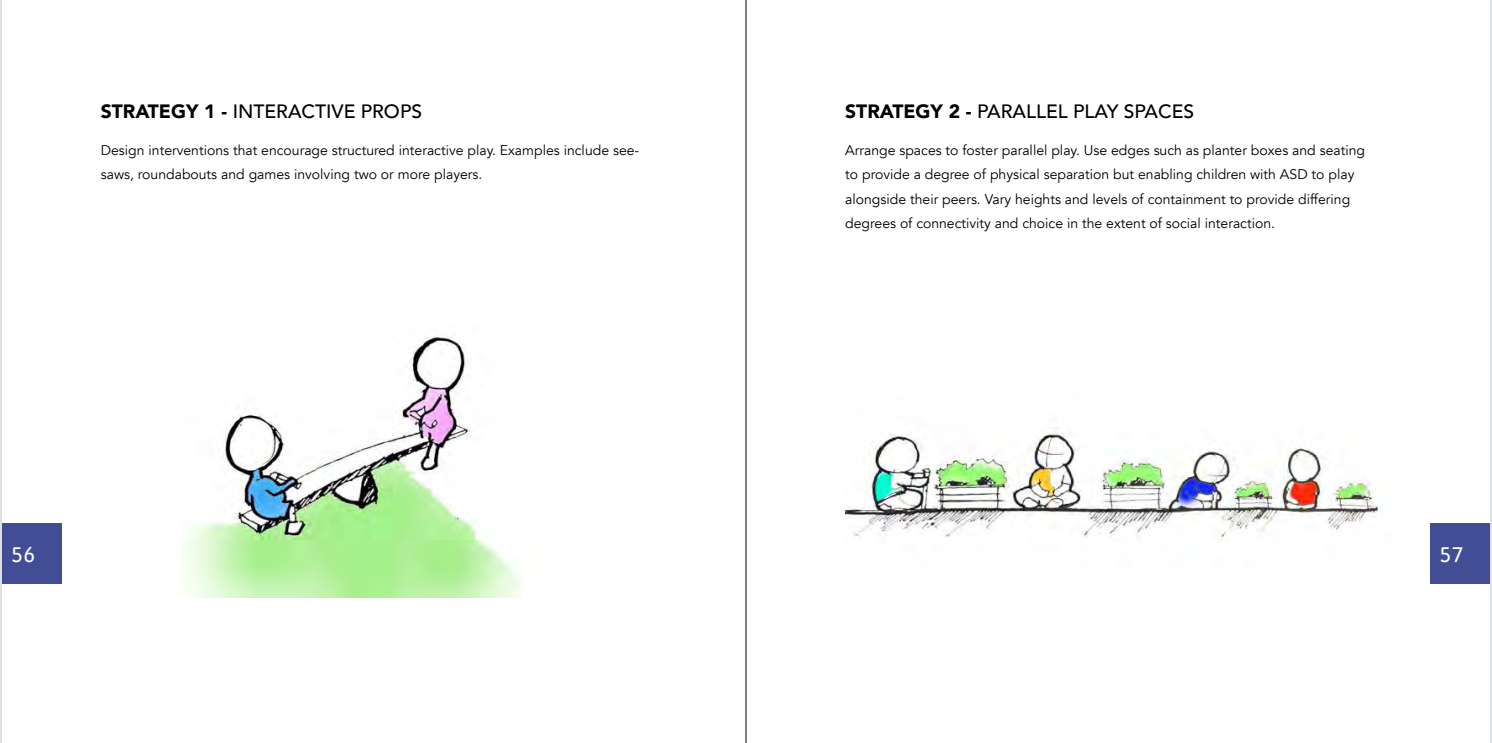
<style>
.page{position:relative;width:1492px;height:743px;background:#fff}
.page>*{position:absolute;margin:0;border:0;box-sizing:border-box;transform-origin:0 0}
.t1{font:500 19.25px "Avenir";color:#000}
.t2{font:19.25px "Fabula 2015";color:#fff}
.t3{font:14px/24.5px "Avenir";color:#000}
.s1{font-weight:900}
</style>
<div class="page">
<div style="left:0;top:523px;width:62px;height:60px;background:#414e95"></div>
<div style="left:1429px;top:523px;width:62px;height:60px;background:#414e95"></div>
<hr style="left:745px;top:0;width:1px;height:743px;background:#000">
<hr style="left:0;top:0;width:2px;height:743px;background:#dedfe0">
<hr style="left:1490px;top:0;width:1px;height:743px;background:#dedfe0">
<img style="left:180px;top:334px;width:340px;height:263px">
<img style="left:845px;top:427px;width:537px;height:113px">
<h1 class="t1" style="left:101px;top:94px;width:323px"><span class="s1">STRATEGY 1 -</span> INTERACTIVE PROPS</h1>
<p class="t3" style="left:101px;top:138px;width:540px">Design interventions that encourage structured interactive play. Examples include see&shy;saws, roundabouts and games involving two or more players.</p>
<h1 class="t1" style="left:845px;top:94px;width:350px"><span class="s1">STRATEGY 2 -</span> PARALLEL PLAY SPACES</h1>
<p class="t3" style="left:845px;top:138px;width:521px">Arrange spaces to foster parallel play. Use edges such as planter boxes and seating to provide a degree of physical separation but enabling children with ASD to play alongside their peers. Vary heights and levels of containment to provide differing degrees of connectivity and choice in the extent of social interaction.</p>
<h1 class="t2" style="left:11px;top:541px;width:26px">56</h1>
<h1 class="t2" style="left:1439px;top:541px;width:26px">57</h1>
</div>
